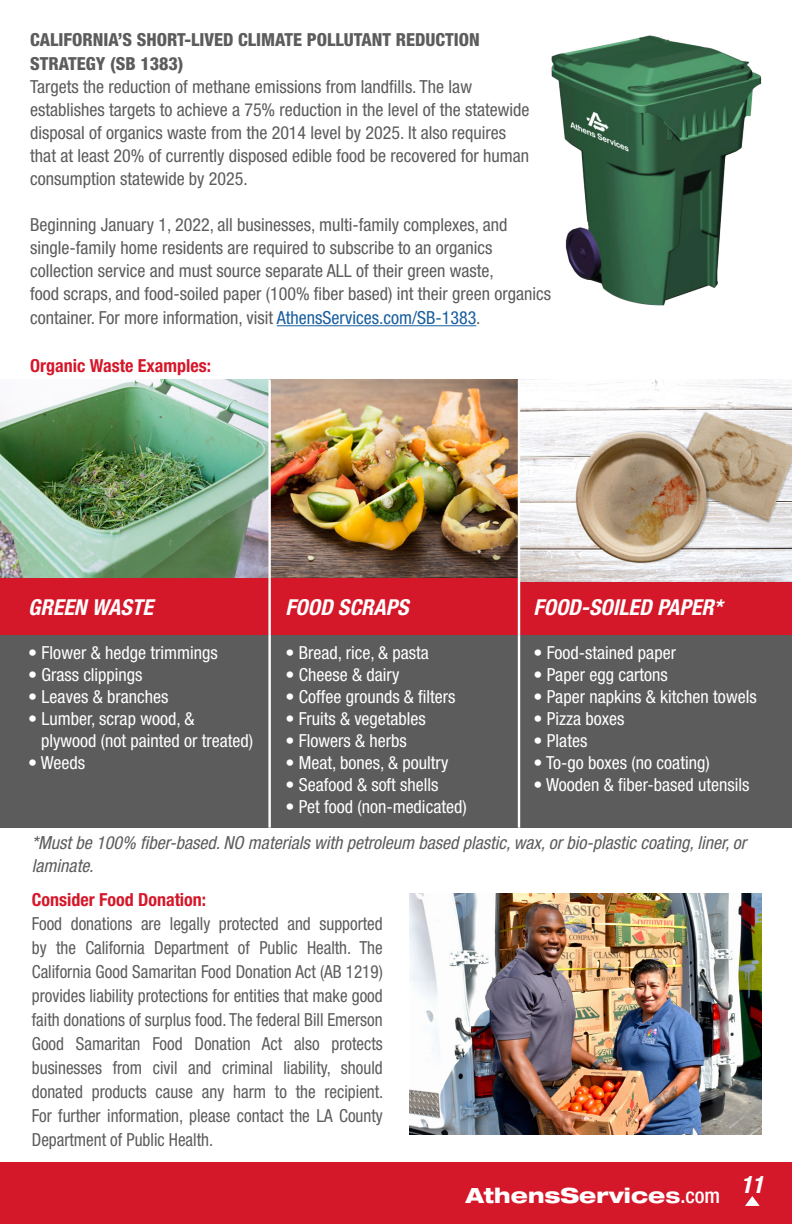
<style>
.page{position:relative;width:792px;height:1224px;background:#fff}
.page>*{position:absolute;margin:0;border:0;box-sizing:border-box;transform-origin:0 0}
.t1{font:italic 700 condensed 22px "Helvetica Neue LT Std";color:#fff}
.t2{font:800 expanded 21px "Helvetica Neue LT Std";color:#fff}
.t3{font:condensed 18px/23px "Helvetica Neue LT Std";color:#5c5c5d}
.t4{font:condensed 18px/24px "Helvetica Neue LT Std";color:#5c5c5d;text-align:justify;scale:.95 1}
.t5{font:condensed 18px "Helvetica Neue LT Std";color:#fff}
.t6{font:italic condensed 18px/23px "Helvetica Neue LT Std";color:#5c5c5d}
.t7{font:800 condensed 18px/24px "Helvetica Neue LT Std";color:#5c5c5d}
.t8{font:700 condensed 18px "Helvetica Neue LT Std";color:#d5172a}
.s1{color:#175d9e}
.s2{font-weight:700}
.s3{font-weight:500;font-stretch:condensed}
</style>
<div class="page">
<hr style="left:277px;top:325px;width:199px;height:1px;background:#175d9e">
<img style="left:410px;top:893px;width:352px;height:241px">
<img style="left:551px;top:35px;width:211px;height:271px">
<img style="left:0;top:380px;width:792px;height:198px">
<div style="left:0;top:607px;width:792px;height:221px;background:#5c5c5d"></div>
<div style="left:0;top:578px;width:271px;height:57px;background:#d5172a"></div>
<div style="left:271px;top:578px;width:247px;height:57px;background:#d5172a"></div>
<div style="left:518px;top:578px;width:274px;height:57px;background:#d5172a"></div>
<hr style="left:518px;top:380px;width:2px;height:448px;background:#fff">
<hr style="left:268px;top:380px;width:3px;height:448px;background:#fff">
<div style="left:0;top:1162px;width:792px;height:62px;background:#d5172a"></div>
<svg style="left:745px;top:1196px;width:15px;height:10px"></svg>
<p class="t7" style="left:30px;top:27px;width:451px">CALIFORNIA’S SHORT-LIVED CLIMATE POLLUTANT REDUCTION<br>STRATEGY (SB 1383)</p>
<p class="t3" style="left:30px;top:75px;width:501px">Targets the reduction of methane emissions from landfills. The law establishes targets to achieve a 75% reduction in the level of the statewide disposal of organics waste from the 2014 level by 2025. It also requires that at least 20% of currently disposed edible food be recovered for human consumption statewide by 2025.</p>
<p class="t3" style="left:30px;top:213px;width:522px">Beginning January 1, 2022, all businesses, multi-family complexes, and single-family home residents are required to subscribe to an organics collection service and must source separate ALL of their green waste,<br>food scraps, and food-soiled paper (100% fiber based) int their green organics container. For more information, visit <span class="s1">AthensServices.com/SB-1383</span>.</p>
<p class="t8" style="left:30px;top:355px;width:182px">Organic Waste Examples:</p>
<p class="t1" style="left:28px;top:594px;width:126px">GREEN WASTE</p>
<p class="t1" style="left:285px;top:594px;width:125px">FOOD SCRAPS</p>
<p class="t1" style="left:534px;top:594px;width:190px">FOOD-SOILED PAPER*</p>
<p class="t5" style="left:28px;top:642px;width:191px">• Flower &amp; hedge trimmings</p>
<p class="t5" style="left:28px;top:664px;width:116px">• Grass clippings</p>
<p class="t5" style="left:28px;top:686px;width:142px">• Leaves &amp; branches</p>
<p class="t5" style="left:28px;top:708px;width:168px">• Lumber, scrap wood, &amp;</p>
<p class="t5" style="left:41px;top:730px;width:214px">plywood (not painted or treated)</p>
<p class="t5" style="left:28px;top:752px;width:58px">• Weeds</p>
<p class="t5" style="left:285px;top:643px;width:145px">• Bread, rice, &amp; pasta</p>
<p class="t5" style="left:285px;top:665px;width:115px">• Cheese &amp; dairy</p>
<p class="t5" style="left:285px;top:687px;width:172px">• Coffee grounds &amp; filters</p>
<p class="t5" style="left:285px;top:709px;width:142px">• Fruits &amp; vegetables</p>
<p class="t5" style="left:285px;top:731px;width:123px">• Flowers &amp; herbs</p>
<p class="t5" style="left:285px;top:753px;width:165px">• Meat, bones, &amp; poultry</p>
<p class="t5" style="left:285px;top:775px;width:155px">• Seafood &amp; soft shells</p>
<p class="t5" style="left:285px;top:797px;width:183px">• Pet food (non-medicated)</p>
<p class="t5" style="left:534px;top:642px;width:144px">• Food-stained paper</p>
<p class="t5" style="left:534px;top:664px;width:136px">• Paper egg cartons</p>
<p class="t5" style="left:534px;top:686px;width:225px">• Paper napkins &amp; kitchen towels</p>
<p class="t5" style="left:534px;top:708px;width:92px">• Pizza boxes</p>
<p class="t5" style="left:534px;top:730px;width:55px">• Plates</p>
<p class="t5" style="left:534px;top:752px;width:178px">• To-go boxes (no coating)</p>
<p class="t5" style="left:534px;top:774px;width:217px">• Wooden &amp; fiber-based utensils</p>
<p class="t6" style="left:32px;top:832px;width:716px">*Must be 100% fiber-based. NO materials with petroleum based plastic, wax, or bio-plastic coating, liner, or laminate.</p>
<p class="t8" style="left:32px;top:889px;width:176px">Consider Food Donation:</p>
<p class="t4" style="left:32px;top:912px;width:372px">Food donations are legally protected and supported by the California Department of Public Health. The California Good Samaritan Food Donation Act (AB 1219) provides liability protections for entities that make good faith donations of surplus food. The federal Bill Emerson Good Samaritan Food Donation Act also protects businesses from civil and criminal liability, should donated products cause any harm to the recipient.<br>For further information, please contact the LA County Department of Public Health.</p>
<p class="t2" style="left:466px;top:1182px;width:300px">AthensService<span class="s2">s</span><span class="s3">.com</span> <sup>11</sup></p>
</div>
